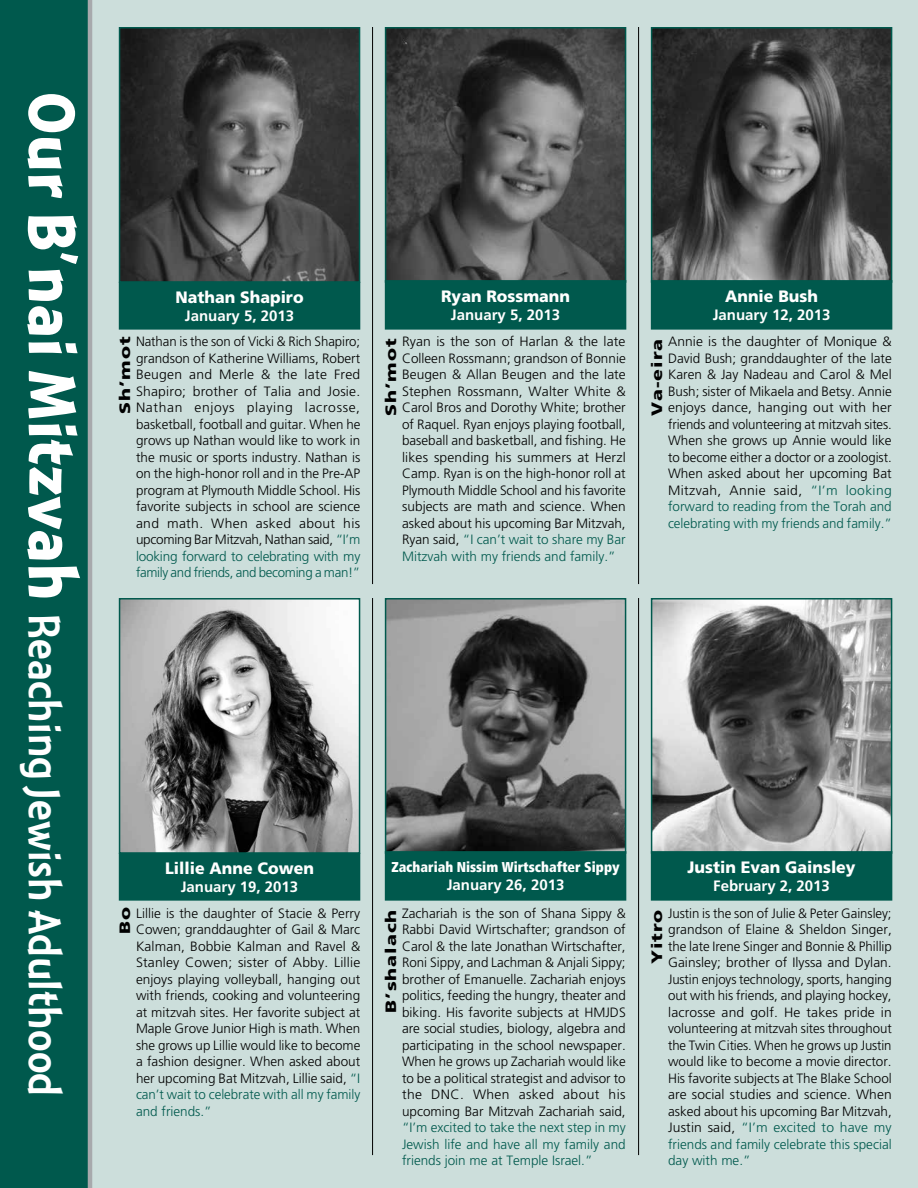
<style>
.page{position:relative;width:918px;height:1188px;background:#fff}
.page>*{position:absolute;margin:0;border:0;box-sizing:border-box;transform-origin:0 0}
.t1{font:46.05px "Montara Gothic";color:#fff}
.t2{font:900 16.5px "Frutiger LT Std";color:#fff;scale:.96 1}
.t3{font:700 15px "Frutiger LT Std";color:#fff}
.t4{font:900 15px "Frutiger LT Std";letter-spacing:.05em;color:#000;scale:1.3 1}
.t5{font:900 condensed 14.25px "Frutiger LT Std";color:#fff;scale:.96 1}
.t6{font:300 13.5px/16.5px "Frutiger LT Std";color:#000}
.t7{font:300 13.5px/16.5px "Frutiger LT Std";color:#00594d;text-align:justify}
.s1{font-family:"Montara Bold Gothic";font-size:69.15px}
.s2{color:#00594d}
</style>
<div class="page">
<div style="left:43px;top:0;width:875px;height:1188px;background:#ccdedb"></div>
<div style="left:0;top:0;width:90px;height:1188px;background:#00594d"></div>
<hr style="left:88px;top:0;width:4px;height:1188px;background:#a7a9ac">
<img style="left:654px;top:601px;width:235px;height:250px">
<div style="left:651px;top:598px;width:241px;height:256px;border:2px solid #00594d"></div>
<img style="left:654px;top:30px;width:235px;height:250px">
<div style="left:651px;top:27px;width:241px;height:256px;border:2px solid #00594d"></div>
<div style="left:652px;top:852px;width:240px;height:48px;background:#00594d"></div>
<div style="left:651px;top:851px;width:241px;height:50px;border:2px solid #00594d"></div>
<div style="left:652px;top:281px;width:240px;height:48px;background:#00594d"></div>
<div style="left:651px;top:280px;width:241px;height:50px;border:2px solid #00594d"></div>
<img style="left:388px;top:601px;width:235px;height:250px">
<div style="left:385px;top:598px;width:241px;height:256px;border:2px solid #00594d"></div>
<img style="left:388px;top:30px;width:235px;height:250px">
<div style="left:385px;top:27px;width:241px;height:256px;border:2px solid #00594d"></div>
<div style="left:386px;top:852px;width:240px;height:48px;background:#00594d"></div>
<div style="left:385px;top:851px;width:241px;height:50px;border:2px solid #00594d"></div>
<div style="left:386px;top:281px;width:240px;height:48px;background:#00594d"></div>
<div style="left:385px;top:280px;width:241px;height:50px;border:2px solid #00594d"></div>
<hr style="left:638px;top:598px;width:1px;height:557px;background:#000">
<hr style="left:638px;top:27px;width:1px;height:557px;background:#000">
<hr style="left:372px;top:598px;width:1px;height:557px;background:#000">
<hr style="left:372px;top:27px;width:1px;height:557px;background:#000">
<img style="left:122px;top:601px;width:235px;height:250px">
<div style="left:119px;top:598px;width:241px;height:256px;border:2px solid #00594d"></div>
<img style="left:122px;top:30px;width:235px;height:250px">
<div style="left:119px;top:27px;width:241px;height:256px;border:2px solid #00594d"></div>
<div style="left:120px;top:854px;width:240px;height:46px;background:#00594d"></div>
<div style="left:119px;top:853px;width:241px;height:48px;border:2px solid #00594d"></div>
<div style="left:120px;top:283px;width:240px;height:46px;background:#00594d"></div>
<div style="left:119px;top:282px;width:241px;height:48px;border:2px solid #00594d"></div>
<h1 class="t1" style="left:69px;top:92px;width:1006px;rotate:90deg"><span class="s1">Our B’nai Mitzvah</span> Reaching Jewish Adulthood</h1>
<p class="t2" style="left:176px;top:287px;width:135px">Nathan Shapiro</p>
<p class="t3" style="left:185px;top:307px;width:111px">January 5, 2013</p>
<p class="t6" style="left:136px;top:334px;width:226px">Nathan is the son of Vicki &amp; Rich Shapiro; grandson of Katherine Williams, Robert Beugen and Merle &amp; the late Fred Shapiro; brother of Talia and Josie.<br>Nathan enjoys playing lacrosse, basketball, football and guitar. When he grows up Nathan would like to work in the music or sports industry. Nathan is on the high-honor roll and in the Pre-AP program at Plymouth Middle School. His favorite subjects in school are science and math. When asked about his upcoming Bar Mitzvah, Nathan said, <span class="s2">“I’m looking forward to celebrating with my family and friends, and becoming a man!”</span></p>
<p class="t4" style="left:116px;top:414px;width:61px;rotate:-90deg">Sh’mot</p>
<p class="t2" style="left:441px;top:286px;width:136px">Ryan Rossmann</p>
<p class="t3" style="left:451px;top:306px;width:111px">January 5, 2013</p>
<p class="t6" style="left:402px;top:334px;width:225px;text-align:justify">Ryan is the son of Harlan &amp; the late Colleen Rossmann; grandson of Bonnie Beugen &amp; Allan Beugen and the late Stephen Rossmann, Walter White &amp; Carol Bros and Dorothy White; brother of Raquel. Ryan enjoys playing football, baseball and basketball, and fishing. He likes spending his summers at Herzl Camp. Ryan is on the high-honor roll at Plymouth Middle School and his favorite subjects are math and science. When asked about his upcoming Bar Mitzvah, Ryan said, <span class="s2">“I can’t wait to share my Bar Mitzvah with my friends and family. ”</span></p>
<p class="t4" style="left:382px;top:416px;width:61px;rotate:-90deg">Sh’mot</p>
<p class="t2" style="left:725px;top:286px;width:98px">Annie Bush</p>
<p class="t3" style="left:713px;top:306px;width:119px">January 12, 2013</p>
<p class="t6" style="left:668px;top:334px;width:225px">Annie is the daughter of Monique &amp; David Bush; granddaughter of the late Karen &amp; Jay Nadeau and Carol &amp; Mel Bush; sister of Mikaela and Betsy. Annie enjoys dance, hanging out with her friends and volunteering at mitzvah sites.<br>When she grows up Annie would like to become either a doctor or a zoologist.<br>When asked about her upcoming Bat Mitzvah, Annie said, <span class="s2">“I’m looking forward to reading from the Torah and celebrating with my friends and family. ”</span></p>
<p class="t4" style="left:648px;top:416px;width:61px;rotate:-90deg">Va-eira</p>
<p class="t2" style="left:165px;top:858px;width:157px">Lillie Anne Cowen</p>
<p class="t3" style="left:181px;top:878px;width:119px">January 19, 2013</p>
<p class="t5" style="left:391px;top:859px;width:239px">Zachariah Nissim Wirtschafter Sippy</p>
<p class="t3" style="left:447px;top:876px;width:119px">January 26, 2013</p>
<p class="t2" style="left:688px;top:857px;width:177px">Justin Evan Gainsley</p>
<p class="t3" style="left:713px;top:877px;width:118px">February 2, 2013</p>
<p class="t6" style="left:136px;top:905px;width:226px;text-align:justify">Lillie is the daughter of Stacie &amp; Perry Cowen; granddaughter of Gail &amp; Marc Kalman, Bobbie Kalman and Ravel &amp; Stanley Cowen; sister of Abby. Lillie enjoys playing volleyball, hanging out with friends, cooking and volunteering at mitzvah sites. Her favorite subject at Maple Grove Junior High is math. When she grows up Lillie would like to become a fashion designer. When asked about her upcoming Bat Mitzvah, Lillie said, <span class="s2">“I can’t wait to celebrate with all my family and friends. ”</span></p>
<p class="t4" style="left:116px;top:934px;width:22px;rotate:-90deg">Bo</p>
<p class="t6" style="left:402px;top:905px;width:225px">Zachariah is the son of Shana Sippy &amp; Rabbi David Wirtschafter; grandson of Carol &amp; the late Jonathan Wirtschafter, Roni Sippy, and Lachman &amp; Anjali Sippy; brother of Emanuelle. Zachariah enjoys politics, feeding the hungry, theater and biking. His favorite subjects at HMJDS are social studies, biology, algebra and participating in the school newspaper.<br>When he grows up Zachariah would like to be a political strategist and advisor to the DNC. When asked about his upcoming Bar Mitzvah Zachariah said,</p>
<p class="t7" style="left:402px;top:1119px;width:225px">“I’m excited to take the next step in my Jewish life and have all my family and friends join me at Temple Israel. ”</p>
<p class="t4" style="left:382px;top:1013px;width:81px;rotate:-90deg">B’shalach</p>
<p class="t6" style="left:668px;top:905px;width:225px">Justin is the son of Julie &amp; Peter Gainsley; grandson of Elaine &amp; Sheldon Singer, the late Irene Singer and Bonnie &amp; Phillip Gainsley; brother of Ilyssa and Dylan.<br>Justin enjoys technology, sports, hanging out with his friends, and playing hockey, lacrosse and golf. He takes pride in volunteering at mitzvah sites throughout the Twin Cities. When he grows up Justin would like to become a movie director.<br>His favorite subjects at The Blake School are social studies and science. When asked about his upcoming Bar Mitzvah, Justin said, <span class="s2">“I’m excited to have my friends and family celebrate this special day with me. ”</span></p>
<p class="t4" style="left:648px;top:964px;width:44px;rotate:-90deg">Yitro</p>
</div>
